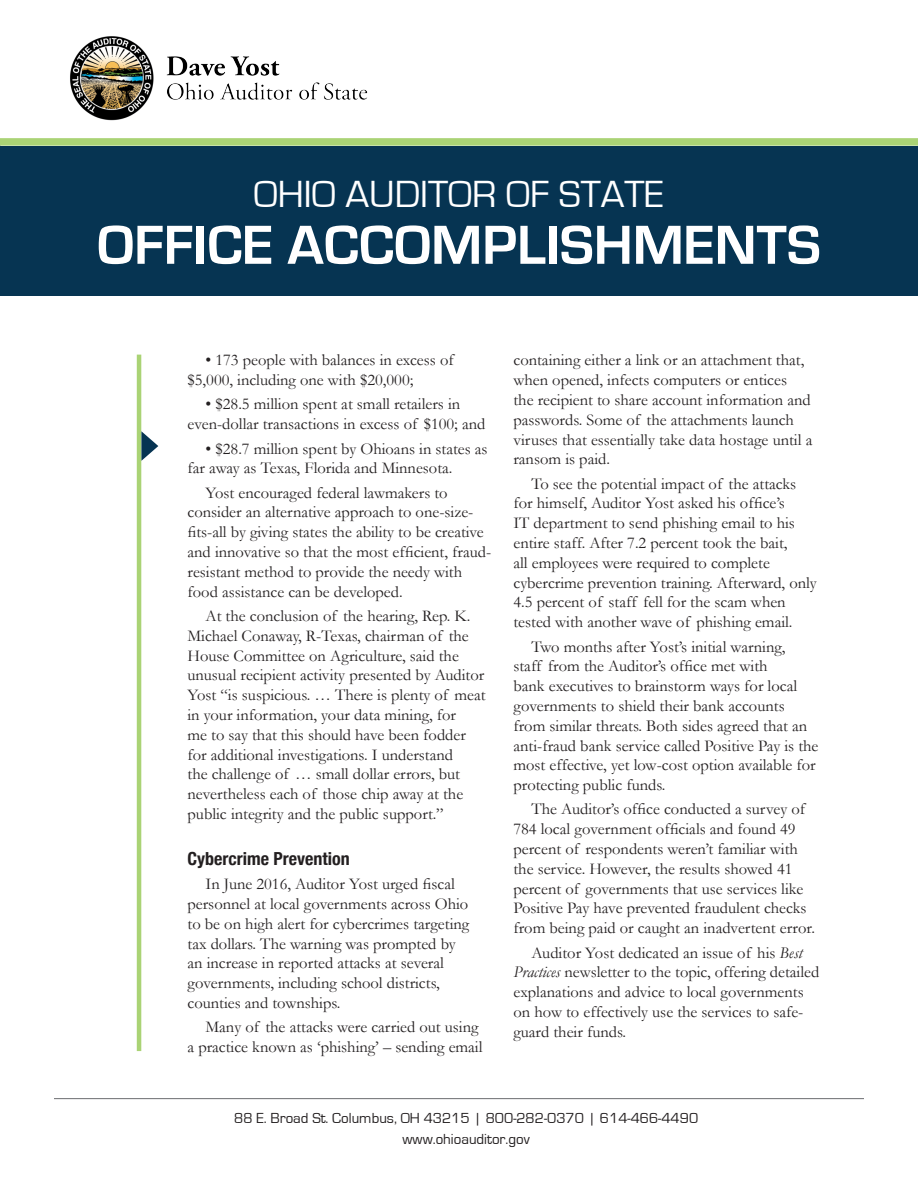
<style>
.page{position:relative;width:918px;height:1188px;background:#fff}
.page>*{position:absolute;margin:0;border:0;box-sizing:border-box;transform-origin:0 0}
.t1{font:700 57px "Eurostile";color:#fff}
.t2{font:39px "Eurostile";color:#fff}
.t3{font:700 condensed 18px "Helvetica Neue";color:#231f20}
.t4{font:16.5px/19.8px "Garamond";color:#231f20}
.t5{font:15px "Eurostile";color:#231f20}
.s1{font-style:italic}
</style>
<div class="page">
<hr style="left:54px;top:1098px;width:810px;height:1px;background:#6c6d70">
<div style="left:0;top:138px;width:918px;height:8px;background:#aad375"></div>
<img style="left:70px;top:36px;width:298px;height:85px">
<div style="left:0;top:146px;width:918px;height:149px;background:#063452"></div>
<hr style="left:137px;top:355px;width:4px;height:696px;background:#aad375">
<svg style="left:141px;top:431px;width:17px;height:30px"></svg>
<p class="t2" style="left:254px;top:173px;width:412px">OHIO AUDITOR OF STATE</p>
<p class="t1" style="left:97px;top:214px;width:725px">OFFICE ACCOMPLISHMENTS</p>
<p class="t4" style="left:188px;top:350px;width:268px;text-indent:18px">• 173 people with balances in excess of $5,000, including one with $20,000;</p>
<p class="t4" style="left:188px;top:394px;width:299px;text-align:center">• $28.5 million spent at small retailers in even-dollar transactions in excess of $100; and</p>
<p class="t4" style="left:188px;top:438px;width:302px;text-indent:18px">• $28.7 million spent by Ohioans in states as far away as Texas, Florida and Minnesota.</p>
<p class="t4" style="left:188px;top:482px;width:305px;text-indent:18px">Yost encouraged federal lawmakers to consider an alternative approach to one-size&shy;fits-all by giving states the ability to be creative and innovative so that the most efficient, fraud&shy;resistant method to provide the needy with food assistance can be developed.</p>
<p class="t4" style="left:188px;top:606px;width:300px;text-indent:18px">At the conclusion of the hearing, Rep. K.<br>Michael Conaway, R-Texas, chairman of the House Committee on Agriculture, said the unusual recipient activity presented by Auditor Yost “is suspicious. … There is plenty of meat in your information, your data mining, for<br>me to say that this should have been fodder for additional investigations. I understand<br>the challenge of … small dollar errors, but nevertheless each of those chip away at the public integrity and the public support.”</p>
<p class="t3" style="left:188px;top:844px;width:164px">Cybercrime Prevention</p>
<p class="t4" style="left:188px;top:874px;width:283px;text-indent:18px">In June 2016, Auditor Yost urged fiscal personnel at local governments across Ohio to be on high alert for cybercrimes targeting tax dollars. The warning was prompted by an increase in reported attacks at several governments, including school districts, counties and townships.</p>
<p class="t4" style="left:188px;top:1017px;width:297px;text-align:right">Many of the attacks were carried out using<br>a practice known as ‘phishing’ – sending email</p>
<p class="t4" style="left:513px;top:350px;width:300px">containing either a link or an attachment that, when opened, infects computers or entices<br>the recipient to share account information and passwords. Some of the attachments launch viruses that essentially take data hostage until a ransom is paid.</p>
<p class="t4" style="left:513px;top:473px;width:305px;text-indent:18px">To see the potential impact of the attacks for himself, Auditor Yost asked his office’s<br>IT department to send phishing email to his entire staff. After 7.2 percent took the bait,<br>all employees were required to complete cybercrime prevention training. Afterward, only 4.5 percent of staff fell for the scam when tested with another wave of phishing email.</p>
<p class="t4" style="left:513px;top:636px;width:307px;text-indent:18px">Two months after Yost’s initial warning,<br>staff from the Auditor’s office met with<br>bank executives to brainstorm ways for local governments to shield their bank accounts from similar threats. Both sides agreed that an anti-fraud bank service called Positive Pay is the most effective, yet low-cost option available for protecting public funds.</p>
<p class="t4" style="left:513px;top:799px;width:303px;text-indent:18px">The Auditor’s office conducted a survey of 784 local government officials and found 49 percent of respondents weren’t familiar with the service. However, the results showed 41 percent of governments that use services like Positive Pay have prevented fraudulent checks from being paid or caught an inadvertent error.</p>
<p class="t4" style="left:513px;top:942px;width:307px;text-indent:18px">Auditor Yost dedicated an issue of his <span class="s1">Best Practices</span> newsletter to the topic, offering detailed explanations and advice to local governments on how to effectively use the services to safe&shy;guard their funds.</p>
<p class="t5" style="left:234px;top:1110px;width:466px">88 E. Broad St. Columbus, OH 43215 | 800-282-0370 | 614-466-4490</p>
<p class="t5" style="left:403px;top:1131px;width:129px">www.ohioauditor.gov</p>
</div>
